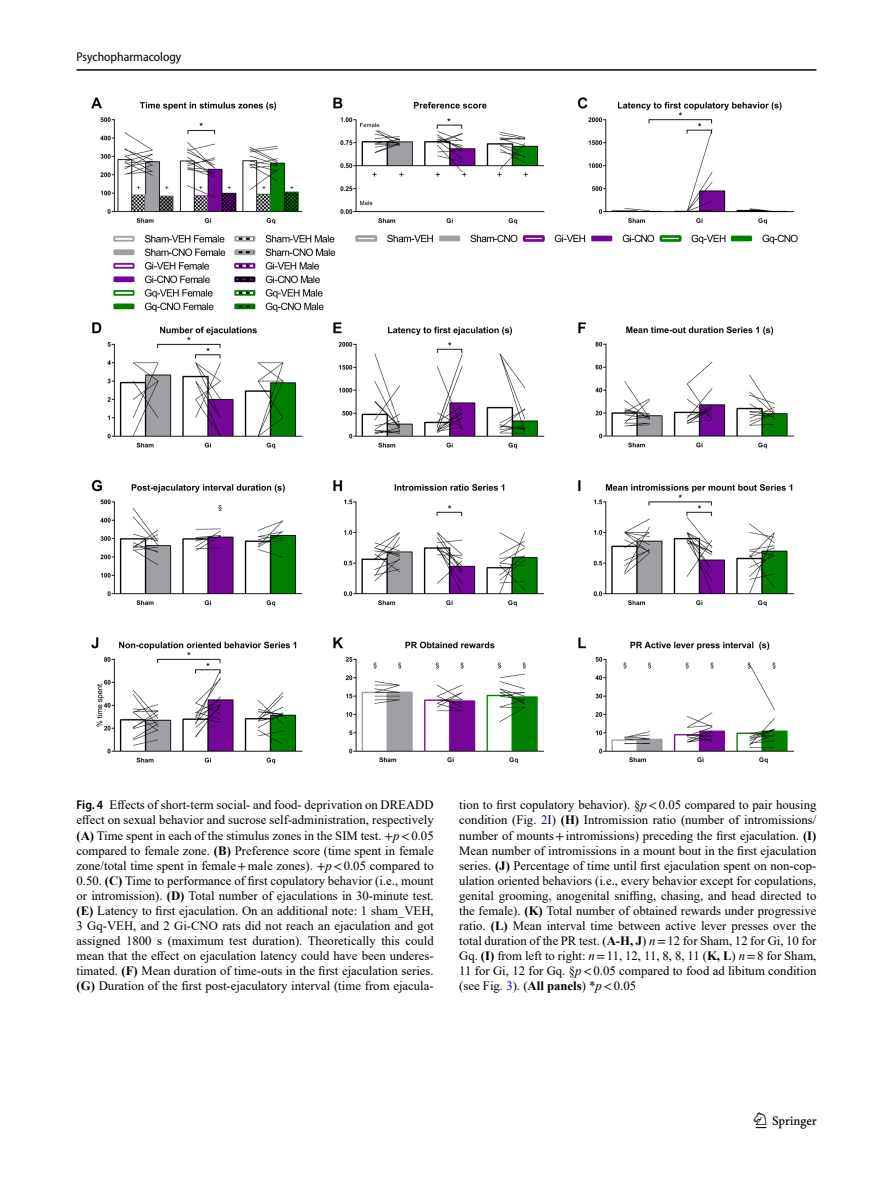
<style>
.page{position:relative;width:893px;height:1187px;background:#fff}
.page>*{position:absolute;margin:0;border:0;box-sizing:border-box;transform-origin:0 0}
.t1{font:22.5px "Springnew";color:#000}
.Figure_Caption{font:12.75px/15px "Times New Roman";color:#000;text-align:justify}
.t2{font:semi-condensed 12.75px "Myriad Pro";color:#000}
.s1{font-family:"Myriad Pro";font-weight:600;font-stretch:semi-condensed}
.s2{font-weight:700}
.s3{font-family:"STIX"}
.s4{font-style:italic}
.s5{color:#00f}
</style>
<div class="page">
<hr style="left:77px;top:69px;width:739px;height:2px;background:#000">
<img style="left:91px;top:97px;width:707px;height:667px">
<p class="t2" style="left:77px;top:49px;width:106px">Psychopharmacology</p>
<p class="Figure_Caption" style="left:77px;top:797px;width:359px"><span class="s1">Fig. 4</span> Effects of short-term social- and food- deprivation on DREADD effect on sexual behavior and sucrose self-administration, respectively <span class="s2">(A)</span> Time spent in each of the stimulus zones in the SIM test. <span class="s3">+</span><span class="s4">p</span><span class="s3">&lt;</span>0.05 compared to female zone. <span class="s2">(B)</span> Preference score (time spent in female zone/total time spent in female<span class="s3">+</span>male zones). <span class="s3">+</span><span class="s4">p</span><span class="s3">&lt;</span>0.05 compared to 0.50. <span class="s2">(C)</span> Time to performance of first copulatory behavior (i.e., mount or intromission). <span class="s2">(D)</span> Total number of ejaculations in 30-minute test. <span class="s2">(E)</span> Latency to first ejaculation. On an additional note: 1 sham_VEH, 3 Gq-VEH, and 2 Gi-CNO rats did not reach an ejaculation and got assigned 1800 s (maximum test duration). Theoretically this could mean that the effect on ejaculation latency could have been underes&shy;timated. <span class="s2">(F)</span> Mean duration of time-outs in the first ejaculation series. <span class="s2">(G)</span> Duration of the first post-ejaculatory interval (time from ejacula-</p>
<p class="Figure_Caption" style="left:459px;top:797px;width:359px">tion to first copulatory behavior). §<span class="s4">p</span><span class="s3">&lt;</span>0.05 compared to pair housing condition (Fig. <span class="s5">2</span>I) <span class="s2">(H)</span> Intromission ratio (number of intromissions/ number of mounts<span class="s3">+</span>intromissions) preceding the first ejaculation. <span class="s2">(I)<br></span>Mean number of intromissions in a mount bout in the first ejaculation series. <span class="s2">(J)</span> Percentage of time until first ejaculation spent on non-cop&shy;ulation oriented behaviors (i.e., every behavior except for copulations, genital grooming, anogenital sniffing, chasing, and head directed to the female). <span class="s2">(K)</span> Total number of obtained rewards under progressive ratio. <span class="s2">(L)</span> Mean interval time between active lever presses over the total duration of the PR test. (<span class="s2">A-H, J</span>) <span class="s4">n</span><span class="s3">=</span>12 for Sham, 12 for Gi, 10 for Gq. <span class="s2">(I)</span> from left to right: <span class="s4">n</span><span class="s3">=</span>11, 12, 11, 8, 8, 11 (<span class="s2">K, L</span>) <span class="s4">n</span><span class="s3">=</span>8 for Sham, 11 for Gi, 12 for Gq. §<span class="s4">p</span><span class="s3">&lt;</span>0.05 compared to food ad libitum condition (see Fig. <span class="s5">3</span>). (<span class="s2">All panels</span>) *<span class="s4">p</span><span class="s3">&lt;</span>0.05</p>
<h1 class="t1" style="left:756px;top:1107px;width:63px">1 3</h1>
</div>
